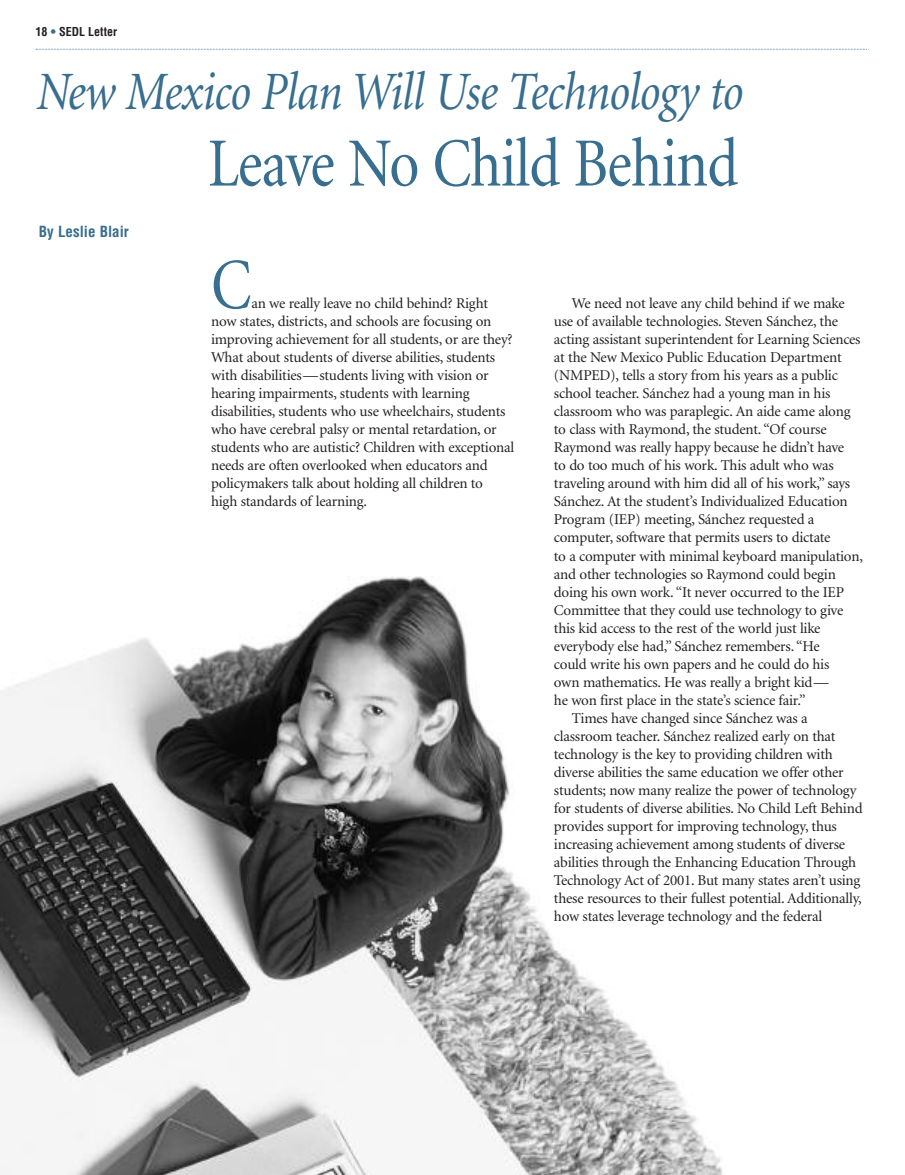
<style>
.page{position:relative;width:905px;height:1175px;background:#fff}
.page>*{position:absolute;margin:0;border:0;box-sizing:border-box;transform-origin:0 0}
.t1{font:72px "Minion";color:#386e8f;scale:.85 1}
.t2{font:69px "Minion";letter-spacing:-.015em;color:#386e8f;scale:.85 1}
.t3{font:italic 54px "Minion";letter-spacing:-.015em;color:#386e8f;scale:.85 1}
.t4{font:15px/18px "Minion";letter-spacing:-.015em;color:#231f20}
.t5{font:700 condensed 15px "Helvetica";color:#386e8f}
.t6{font:700 condensed 12px "Helvetica";color:#231f20}
.s1{color:#386e8f}
</style>
<div class="page">
<img style="left:0;top:577px;width:722px;height:597px">
<svg style="left:36px;top:49px;width:833px;height:1px"></svg>
<p class="t6" style="left:35px;top:25px;width:83px">18 <span class="s1">•</span> SEDL Letter</p>
<h3 class="t3" style="left:37px;top:71px;width:833px">New Mexico Plan Will Use Technology to</h3>
<h2 class="t2" style="left:208px;top:136px;width:625px">Leave No Child Behind</h2>
<p class="t5" style="left:39px;top:223px;width:91px">By Leslie Blair</p>
<h1 class="t1" style="left:211px;top:257px;width:49px">C</h1>
<p class="t4" style="left:211px;top:295px;width:305px;text-indent:40px">an we really leave no child behind? Right now states, districts, and schools are focusing on improving achievement for all students, or are they?<br>What about students of diverse abilities, students with disabilities—students living with vision or hearing impairments, students with learning disabilities, students who use wheelchairs, students who have cerebral palsy or mental retardation, or students who are autistic? Children with exceptional needs are often overlooked when educators and policymakers talk about holding all children to<br>high standards of learning.</p>
<p class="t4" style="left:572px;top:296px;width:274px">We need not leave any child behind if we make</p>
<p class="t4" style="left:554px;top:314px;width:285px">use of available technologies. Steven Sánchez, the</p>
<p class="t4" style="left:554px;top:332px;width:308px">acting assistant superintendent for Learning Sciences</p>
<p class="t4" style="left:554px;top:350px;width:289px">at the New Mexico Public Education Department</p>
<p class="t4" style="left:554px;top:368px;width:285px">(NMPED), tells a story from his years as a public</p>
<p class="t4" style="left:554px;top:386px;width:278px">school teacher. Sánchez had a young man in his</p>
<p class="t4" style="left:554px;top:404px;width:298px">classroom who was paraplegic. An aide came along</p>
<p class="t4" style="left:554px;top:422px;width:274px">to class with Raymond, the student. “Of course</p>
<p class="t4" style="left:554px;top:440px;width:292px">Raymond was really happy because he didn’t have</p>
<p class="t4" style="left:554px;top:458px;width:281px">to do too much of his work. This adult who was</p>
<p class="t4" style="left:554px;top:476px;width:298px">traveling around with him did all of his work,” says</p>
<p class="t4" style="left:554px;top:494px;width:295px">Sánchez. At the student’s Individualized Education</p>
<p class="t4" style="left:554px;top:512px;width:262px">Program (IEP) meeting, Sánchez requested a</p>
<p class="t4" style="left:554px;top:530px;width:278px">computer, software that permits users to dictate</p>
<p class="t4" style="left:554px;top:548px;width:310px">to a computer with minimal keyboard manipulation,</p>
<p class="t4" style="left:554px;top:566px;width:283px">and other technologies so Raymond could begin</p>
<p class="t4" style="left:554px;top:584px;width:291px">doing his own work. “It never occurred to the IEP</p>
<p class="t4" style="left:554px;top:602px;width:291px">Committee that they could use technology to give</p>
<p class="t4" style="left:554px;top:620px;width:268px">this kid access to the rest of the world just like</p>
<p class="t4" style="left:554px;top:638px;width:267px">everybody else had,” Sánchez remembers. “He</p>
<p class="t4" style="left:554px;top:656px;width:277px">could write his own papers and he could do his</p>
<p class="t4" style="left:554px;top:674px;width:276px">own mathematics. He was really a bright kid—</p>
<p class="t4" style="left:554px;top:692px;width:253px">he won first place in the state’s science fair.”</p>
<p class="t4" style="left:572px;top:710px;width:237px">Times have changed since Sánchez was a</p>
<p class="t4" style="left:554px;top:728px;width:283px">classroom teacher. Sánchez realized early on that</p>
<p class="t4" style="left:554px;top:746px;width:280px">technology is the key to providing children with</p>
<p class="t4" style="left:554px;top:764px;width:291px">diverse abilities the same education we offer other</p>
<p class="t4" style="left:554px;top:782px;width:304px">students; now many realize the power of technology</p>
<p class="t4" style="left:554px;top:800px;width:310px">for students of diverse abilities. No Child Left Behind</p>
<p class="t4" style="left:554px;top:818px;width:284px">provides support for improving technology, thus</p>
<p class="t4" style="left:554px;top:836px;width:293px">increasing achievement among students of diverse</p>
<p class="t4" style="left:554px;top:854px;width:304px">abilities through the Enhancing Education Through</p>
<p class="t4" style="left:554px;top:872px;width:308px">Technology Act of 2001. But many states aren’t using</p>
<p class="t4" style="left:554px;top:890px;width:309px">these resources to their fullest potential. Additionally,</p>
<p class="t4" style="left:554px;top:908px;width:270px">how states leverage technology and the federal</p>
</div>
